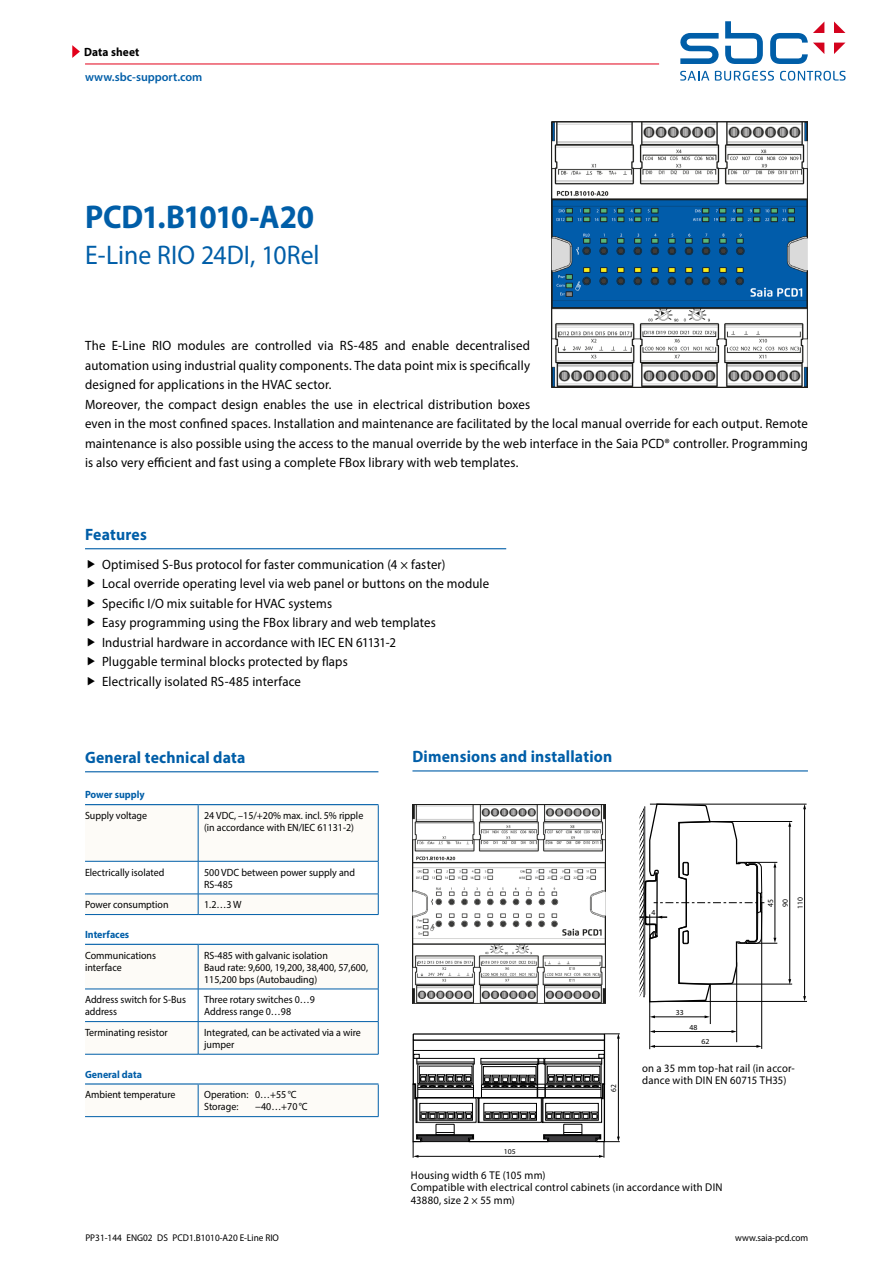
<style>
.page{position:relative;width:893px;height:1263px;background:#fff}
.page>*{position:absolute;margin:0;border:0;box-sizing:border-box;transform-origin:0 0}
.t1{font:700 33px "Myriad Pro";letter-spacing:-.045em;color:#005ea8;scale:.95 1}
.t2{font:27px "Myriad Pro";letter-spacing:.005em;color:#005ea8;scale:.95 1}
.t3{font:700 16.5px "Myriad Pro";letter-spacing:.01em;color:#005ea8;scale:.95 1}
.t4{font:13.5px/19.5px "Myriad Pro";letter-spacing:.015em;color:#000;scale:.95 1}
.t5{font:600 12px "Myriad Pro";color:#005ea8}
.t6{font:700 12px "Myriad Pro";letter-spacing:.01em;color:#000;scale:.95 1}
.t7{font:11.25px/12px "Myriad Pro";letter-spacing:.02em;color:#000;scale:.95 1}
.t8{font:10.5px/12px "Myriad Pro";color:#000;scale:.95 1}
.t9{font:700 10.5px "Myriad Pro";color:#005ea8;scale:.95 1}
.t10{font:9.75px "Myriad Pro";color:#000;scale:.95 1}
.t11{font:7.8px "Myriad Pro";color:#000}
.t12{font:7.65px "Myriad Pro";color:#000}
.t13{font:7.65px "Myriad Pro";color:#000;scale:.96 1}
.t14{font:7.35px "Myriad Pro";color:#000;scale:1.04 1}
</style>
<div class="page">
<svg style="left:680px;top:21px;width:165px;height:43px"></svg>
<svg style="left:680px;top:71px;width:29px;height:10px"></svg>
<svg style="left:715px;top:71px;width:59px;height:10px"></svg>
<svg style="left:780px;top:71px;width:66px;height:10px"></svg>
<svg style="left:72px;top:45px;width:8px;height:13px"></svg>
<svg style="left:412px;top:1033px;width:208px;height:125px"></svg>
<hr style="left:737px;top:862px;width:40px;height:1px;background:#000">
<hr style="left:737px;top:943px;width:40px;height:1px;background:#000">
<hr style="left:775px;top:866px;width:1px;height:73px;background:#000">
<hr style="left:657px;top:1001px;width:150px;height:1px;background:#000">
<hr style="left:804px;top:808px;width:1px;height:189px;background:#000">
<svg style="left:803px;top:996px;width:3px;height:5px"></svg>
<hr style="left:650px;top:804px;width:156px;height:1px;background:#000">
<hr style="left:709px;top:821px;width:83px;height:1px;background:#000">
<hr style="left:710px;top:984px;width:82px;height:1px;background:#000">
<hr style="left:789px;top:826px;width:1px;height:154px;background:#000">
<svg style="left:788px;top:822px;width:3px;height:5px"></svg>
<svg style="left:788px;top:979px;width:3px;height:5px"></svg>
<svg style="left:639px;top:804px;width:125px;height:246px"></svg>
<img style="left:551px;top:121px;width:257px;height:266px">
<img style="left:413px;top:804px;width:192px;height:199px">
<hr style="left:85px;top:64px;width:574px;height:1px;background:#e2001a">
<hr style="left:412px;top:770px;width:396px;height:1px;background:#005ea8">
<hr style="left:85px;top:771px;width:293px;height:1px;background:#005ea8">
<hr style="left:85px;top:548px;width:421px;height:1px;background:#005ea8">
<svg style="left:85px;top:805px;width:293px;height:311px"></svg>
<hr style="left:378px;top:805px;width:1px;height:56px;background:#005ea8">
<hr style="left:378px;top:861px;width:1px;height:33px;background:#005ea8">
<svg style="left:378px;top:894px;width:1px;height:20px"></svg>
<hr style="left:378px;top:945px;width:1px;height:44px;background:#005ea8">
<hr style="left:378px;top:989px;width:1px;height:32px;background:#005ea8">
<hr style="left:378px;top:1022px;width:1px;height:32px;background:#005ea8">
<hr style="left:378px;top:1084px;width:1px;height:32px;background:#005ea8">
<hr style="left:198px;top:805px;width:1px;height:56px;background:#005ea8">
<hr style="left:198px;top:861px;width:1px;height:33px;background:#005ea8">
<svg style="left:198px;top:895px;width:1px;height:19px"></svg>
<hr style="left:198px;top:945px;width:1px;height:44px;background:#005ea8">
<hr style="left:198px;top:989px;width:1px;height:32px;background:#005ea8">
<hr style="left:198px;top:1022px;width:1px;height:32px;background:#005ea8">
<hr style="left:198px;top:1084px;width:1px;height:32px;background:#005ea8">
<hr style="left:85px;top:914px;width:113px;height:1px;background:#005ea8">
<hr style="left:198px;top:914px;width:180px;height:1px;background:#005ea8">
<hr style="left:85px;top:1054px;width:113px;height:1px;background:#005ea8">
<hr style="left:198px;top:1054px;width:180px;height:1px;background:#005ea8">
<hr style="left:85px;top:804px;width:113px;height:1px;background:#005ea8">
<hr style="left:198px;top:804px;width:180px;height:1px;background:#005ea8">
<hr style="left:85px;top:861px;width:113px;height:1px;background:#005ea8">
<hr style="left:198px;top:861px;width:180px;height:1px;background:#005ea8">
<hr style="left:85px;top:944px;width:113px;height:1px;background:#005ea8">
<hr style="left:198px;top:944px;width:180px;height:1px;background:#005ea8">
<hr style="left:85px;top:894px;width:113px;height:1px;background:#005ea8">
<hr style="left:85px;top:1083px;width:113px;height:1px;background:#005ea8">
<hr style="left:198px;top:1083px;width:180px;height:1px;background:#005ea8">
<hr style="left:198px;top:894px;width:180px;height:1px;background:#005ea8">
<hr style="left:85px;top:989px;width:113px;height:1px;background:#005ea8">
<hr style="left:198px;top:989px;width:180px;height:1px;background:#005ea8">
<hr style="left:85px;top:1021px;width:113px;height:1px;background:#005ea8">
<hr style="left:198px;top:1021px;width:180px;height:1px;background:#005ea8">
<hr style="left:85px;top:1116px;width:113px;height:1px;background:#005ea8">
<hr style="left:198px;top:1116px;width:180px;height:1px;background:#005ea8">
<p class="t6" style="left:84px;top:47px;width:60px">Data sheet</p>
<p class="t5" style="left:85px;top:72px;width:119px">www.sbc-support.com</p>
<h1 class="t1" style="left:85px;top:204px;width:243px">PCD1.B1010-A20</h1>
<h2 class="t2" style="left:85px;top:241px;width:248px">E-Line RIO 24DI, 10Rel</h2>
<p class="t4" style="left:85px;top:337px;width:762px">The E-Line RIO modules are controlled via RS-485 and enable decentralised<br>automation using industrial quality components. The data point mix is specifically<br>designed for applications in the HVAC sector.<br>Moreover, the compact design enables the use in electrical distribution boxes<br>even in the most confined spaces. Installation and maintenance are facilitated by the local manual override for each output. Remote maintenance is also possible using the access to the manual override by the web interface in the Saia PCD® controller. Programming is also very efficient and fast using a complete FBox library with web templates.</p>
<p class="t3" style="left:85px;top:528px;width:67px">Features</p>
<p class="t4" style="left:102px;top:555px;width:409px">Optimised S-Bus protocol for faster communication (4 × faster)<br>Local override operating level via web panel or buttons on the module Specific I/O mix suitable for HVAC systems<br>Easy programming using the FBox library and web templates Industrial hardware in accordance with IEC EN 61131-2<br>Pluggable terminal blocks protected by flaps<br>Electrically isolated RS-485 interface</p>
<p class="t3" style="left:85px;top:751px;width:170px">General technical data</p>
<p class="t3" style="left:412px;top:750px;width:212px">Dimensions and installation</p>
<p class="t9" style="left:85px;top:791px;width:64px">Power supply</p>
<p class="t8" style="left:85px;top:810px;width:67px">Supply voltage</p>
<p class="t8" style="left:204px;top:810px;width:169px">24 VDC, –15/+20% max. incl. 5% ripple (in accordance with EN/IEC 61131-2)</p>
<p class="t8" style="left:85px;top:866px;width:85px">Electrically isolated</p>
<p class="t8" style="left:204px;top:866px;width:160px">500 VDC between power supply and<br>RS-485</p>
<p class="t8" style="left:85px;top:899px;width:89px">Power consumption</p>
<p class="t8" style="left:204px;top:899px;width:41px">1.2…3 W</p>
<p class="t9" style="left:85px;top:930px;width:48px">Interfaces</p>
<p class="t8" style="left:85px;top:949px;width:76px">Communications interface</p>
<p class="t8" style="left:204px;top:949px;width:174px">RS-485 with galvanic isolation<br>Baud rate: 9,600, 19,200, 38,400, 57,600,<br>115,200 bps (Autobauding)</p>
<p class="t8" style="left:85px;top:994px;width:108px">Address switch for S-Bus address</p>
<p class="t8" style="left:204px;top:994px;width:118px">Three rotary switches 0…9<br>Address range 0…98</p>
<p class="t8" style="left:85px;top:1027px;width:89px">Terminating resistor</p>
<p class="t8" style="left:204px;top:1027px;width:166px">Integrated, can be activated via a wire jumper</p>
<p class="t9" style="left:85px;top:1070px;width:62px">General data</p>
<p class="t8" style="left:85px;top:1089px;width:97px">Ambient temperature</p>
<p class="t8" style="left:204px;top:1089px;width:99px">Operation: 0…+55 °C<br>Storage:</p>
<p class="t8" style="left:255px;top:1101px;width:57px">−40…+70 °C</p>
<p class="t14" style="left:504px;top:1148px;width:13px">105</p>
<p class="t13" style="left:610px;top:1092px;width:9px;rotate:-90deg">62</p>
<p class="t12" style="left:651px;top:908px;width:5px">4</p>
<p class="t12" style="left:676px;top:1008px;width:9px">33</p>
<p class="t12" style="left:689px;top:1023px;width:9px">48</p>
<p class="t12" style="left:702px;top:1038px;width:9px">62</p>
<p class="t11" style="left:766px;top:906px;width:9px;rotate:-90deg">45</p>
<p class="t11" style="left:796px;top:909px;width:13px;rotate:-90deg">110</p>
<p class="t11" style="left:781px;top:906px;width:9px;rotate:-90deg">90</p>
<p class="t7" style="left:642px;top:1063px;width:162px">on a 35 mm top-hat rail (in accor&shy;dance with DIN EN 60715 TH35)</p>
<p class="t7" style="left:411px;top:1169px;width:330px">Housing width 6 TE (105 mm)<br>Compatible with electrical control cabinets (in accordance with DIN</p>
<p class="t7" style="left:411px;top:1195px;width:111px">43880, size 2 × 55 mm)</p>
<p class="t10" style="left:85px;top:1232px;width:205px">PP31-144 ENG02 DS PCD1.B1010-A20 E-Line RIO</p>
<p class="t10" style="left:735px;top:1232px;width:79px">www.saia-pcd.com</p>
</div>
